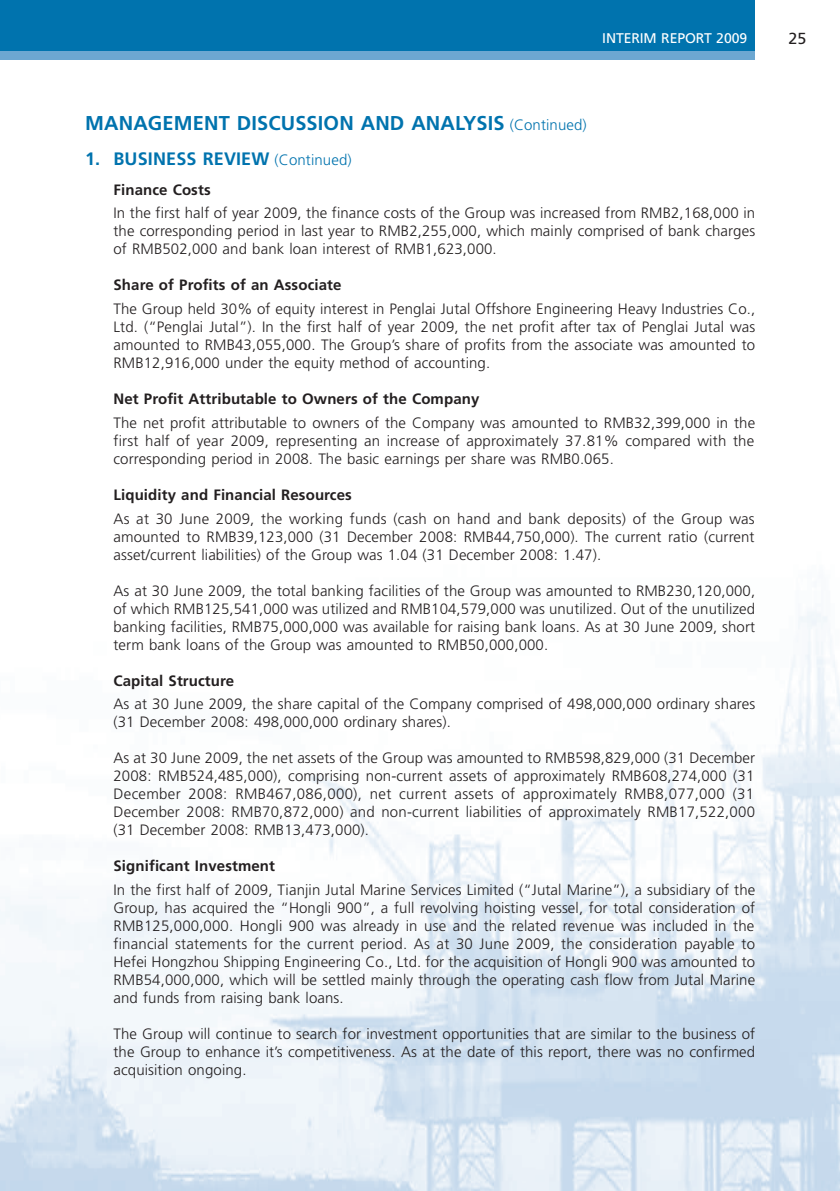
<style>
.page{position:relative;width:840px;height:1191px;background:#fff}
.page>*{position:absolute;margin:0;border:0;box-sizing:border-box;transform-origin:0 0}
.t1{font:700 20px "Frutiger LT Std";letter-spacing:.005em;color:#0073ae}
.t2{font:700 18px "Frutiger LT Std";letter-spacing:.005em;color:#0073ae}
.t3{font:16px "Frutiger LT Std";color:#231f20}
.t4{font:300 15px/18px "Frutiger LT Std";letter-spacing:.005em;color:#231f20;text-align:justify}
.t5{font:700 15px "Frutiger LT Std";letter-spacing:.005em;color:#231f20}
.t6{font:14px "Frutiger LT Std";letter-spacing:-.01em;color:#fff}
.s1{font-weight:300;font-size:15px}
</style>
<div class="page">
<img style="left:0;top:0;width:839px;height:1191px">
<div style="left:0;top:0;width:754px;height:51px;background:#0073ae"></div>
<div style="left:0;top:51px;width:754px;height:9px;background:#6da7d1"></div>
<p class="t6" style="left:602px;top:30px;width:146px">INTERIM REPORT 2009</p>
<p class="t3" style="left:788px;top:29px;width:17px">25</p>
<h1 class="t1" style="left:85px;top:111px;width:503px">MANAGEMENT DISCUSSION AND ANALYSIS <span class="s1">(Continued)</span></h1>
<p class="t2" style="left:85px;top:148px;width:268px">1. BUSINESS REVIEW <span class="s1">(Continued)</span></p>
<p class="t5" style="left:113px;top:181px;width:99px">Finance Costs</p>
<p class="t4" style="left:113px;top:204px;width:642px">In the first half of year 2009, the finance costs of the Group was increased from RMB2,168,000 in the corresponding period in last year to RMB2,255,000, which mainly comprised of bank charges of RMB502,000 and bank loan interest of RMB1,623,000.</p>
<p class="t5" style="left:113px;top:276px;width:229px">Share of Profits of an Associate</p>
<p class="t4" style="left:113px;top:300px;width:643px">The Group held 30% of equity interest in Penglai Jutal Offshore Engineering Heavy Industries Co., Ltd. (“Penglai Jutal”). In the first half of year 2009, the net profit after tax of Penglai Jutal was amounted to RMB43,055,000. The Group’s share of profits from the associate was amounted to RMB12,916,000 under the equity method of accounting.</p>
<p class="t5" style="left:113px;top:390px;width:367px">Net Profit Attributable to Owners of the Company</p>
<p class="t4" style="left:113px;top:414px;width:642px">The net profit attributable to owners of the Company was amounted to RMB32,399,000 in the first half of year 2009, representing an increase of approximately 37.81% compared with the corresponding period in 2008. The basic earnings per share was RMB0.065.</p>
<p class="t5" style="left:113px;top:486px;width:240px">Liquidity and Financial Resources</p>
<p class="t4" style="left:113px;top:509px;width:642px">As at 30 June 2009, the working funds (cash on hand and bank deposits) of the Group was amounted to RMB39,123,000 (31 December 2008: RMB44,750,000). The current ratio (current asset/current liabilities) of the Group was 1.04 (31 December 2008: 1.47).</p>
<p class="t4" style="left:113px;top:581px;width:643px">As at 30 June 2009, the total banking facilities of the Group was amounted to RMB230,120,000, of which RMB125,541,000 was utilized and RMB104,579,000 was unutilized. Out of the unutilized banking facilities, RMB75,000,000 was available for raising bank loans. As at 30 June 2009, short term bank loans of the Group was amounted to RMB50,000,000.</p>
<p class="t5" style="left:113px;top:671px;width:122px">Capital Structure</p>
<p class="t4" style="left:113px;top:695px;width:643px">As at 30 June 2009, the share capital of the Company comprised of 498,000,000 ordinary shares (31 December 2008: 498,000,000 ordinary shares).</p>
<p class="t4" style="left:113px;top:749px;width:642px">As at 30 June 2009, the net assets of the Group was amounted to RMB598,829,000 (31 December 2008: RMB524,485,000), comprising non-current assets of approximately RMB608,274,000 (31<br>December 2008: RMB467,086,000), net current assets of approximately RMB8,077,000 (31<br>December 2008: RMB70,872,000) and non-current liabilities of approximately RMB17,522,000 (31 December 2008: RMB13,473,000).</p>
<p class="t5" style="left:113px;top:857px;width:163px">Significant Investment</p>
<p class="t4" style="left:113px;top:881px;width:643px">In the first half of 2009, Tianjin Jutal Marine Services Limited (“Jutal Marine”), a subsidiary of the Group, has acquired the “Hongli 900”, a full revolving hoisting vessel, for total consideration of RMB125,000,000. Hongli 900 was already in use and the related revenue was included in the financial statements for the current period. As at 30 June 2009, the consideration payable to Hefei Hongzhou Shipping Engineering Co., Ltd. for the acquisition of Hongli 900 was amounted to RMB54,000,000, which will be settled mainly through the operating cash flow from Jutal Marine and funds from raising bank loans.</p>
<p class="t4" style="left:113px;top:1025px;width:643px">The Group will continue to search for investment opportunities that are similar to the business of the Group to enhance it’s competitiveness. As at the date of this report, there was no confirmed acquisition ongoing.</p>
</div>
